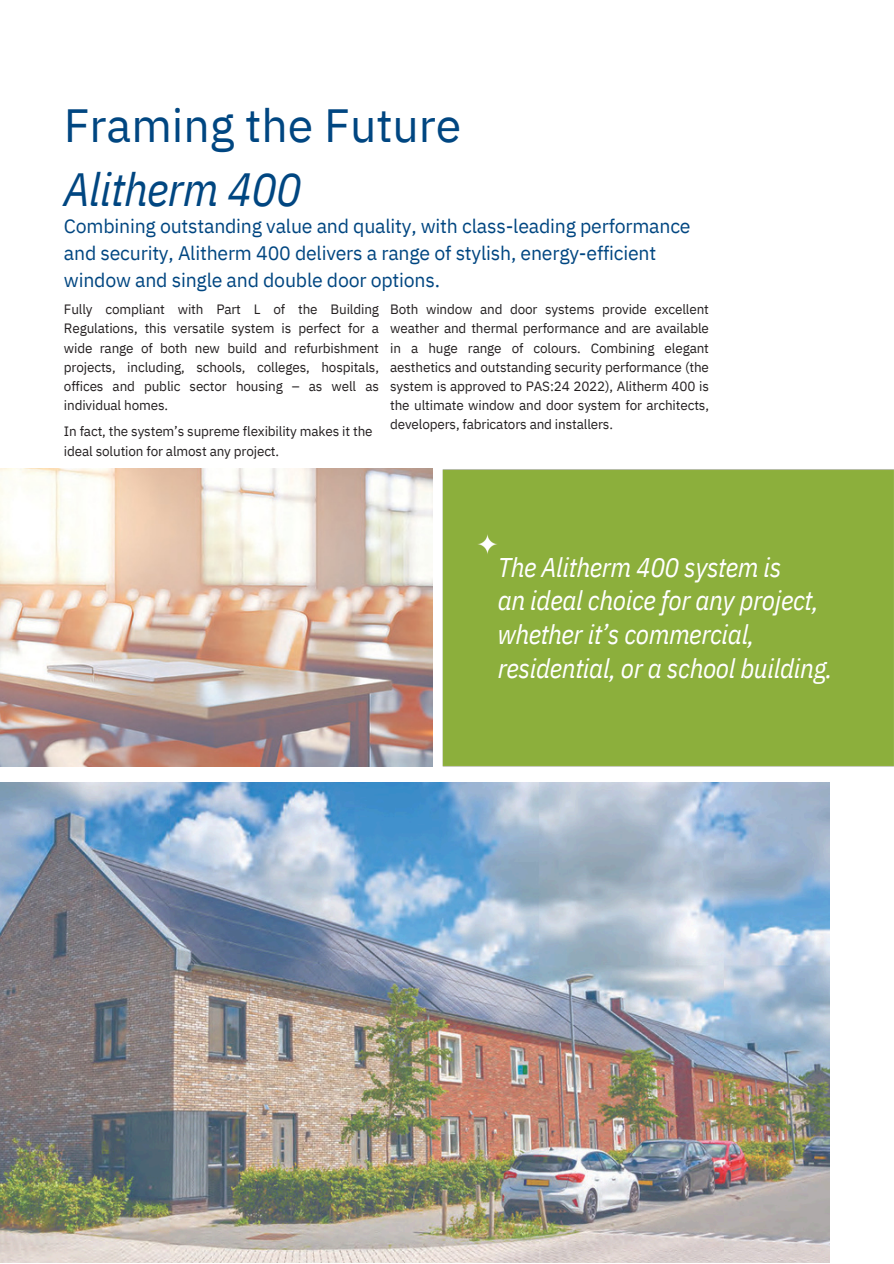
<style>
.page{position:relative;width:894px;height:1264px;background:#fff}
.page>*{position:absolute;margin:0;border:0;box-sizing:border-box;transform-origin:0 0}
.t1{font:46.5px/64.2px "IBM Plex Sans";color:#004681}
.t2{font:italic 27px/33.8px "IBM Plex Sans Cond";letter-spacing:-.015em;color:#fff}
.t3{font:19.5px/27px "IBM Plex Sans";letter-spacing:-.01em;color:#004681}
.t4{font:13.5px/19.2px "IBM Plex Sans";letter-spacing:-.01em;color:#231f20;text-align:justify}
.s1{font-family:"IBM Plex Sans Cond";font-style:italic}
</style>
<div class="page">
<img style="left:0;top:468px;width:893px;height:795px">
<p class="t1" style="left:64px;top:92px;width:399px">Framing the Future<br><span class="s1">Alitherm 400</span></p>
<p class="t3" style="left:64px;top:212px;width:628px">Combining outstanding value and quality, with class-leading performance and security, Alitherm 400 delivers a range of stylish, energy-efficient window and single and double door options.</p>
<h1 class="t4" style="left:64px;top:300px;width:316px">Fully compliant with Part L of the Building Regulations, this versatile system is perfect for a wide range of both new build and refurbishment projects, including, schools, colleges, hospitals, offices and public sector housing – as well as individual homes.</h1>
<h3 class="t4" style="left:64px;top:421px;width:310px">In fact, the system’s supreme flexibility makes it the</h3>
<p class="t4" style="left:64px;top:441px;width:217px">ideal solution for almost any project.</p>
<p class="t4" style="left:390px;top:299px;width:320px">Both window and door systems provide excellent weather and thermal performance and are available in a huge range of colours. Combining elegant aesthetics and outstanding security performance (the system is approved to PAS:24 2022), Alitherm 400 is the ultimate window and door system for architects, developers, fabricators and installers.</p>
<p class="t2" style="left:497px;top:549px;width:336px">The Alitherm 400 system is<br>an ideal choice for any project, whether it’s commercial, residential, or a school building.</p>
</div>
